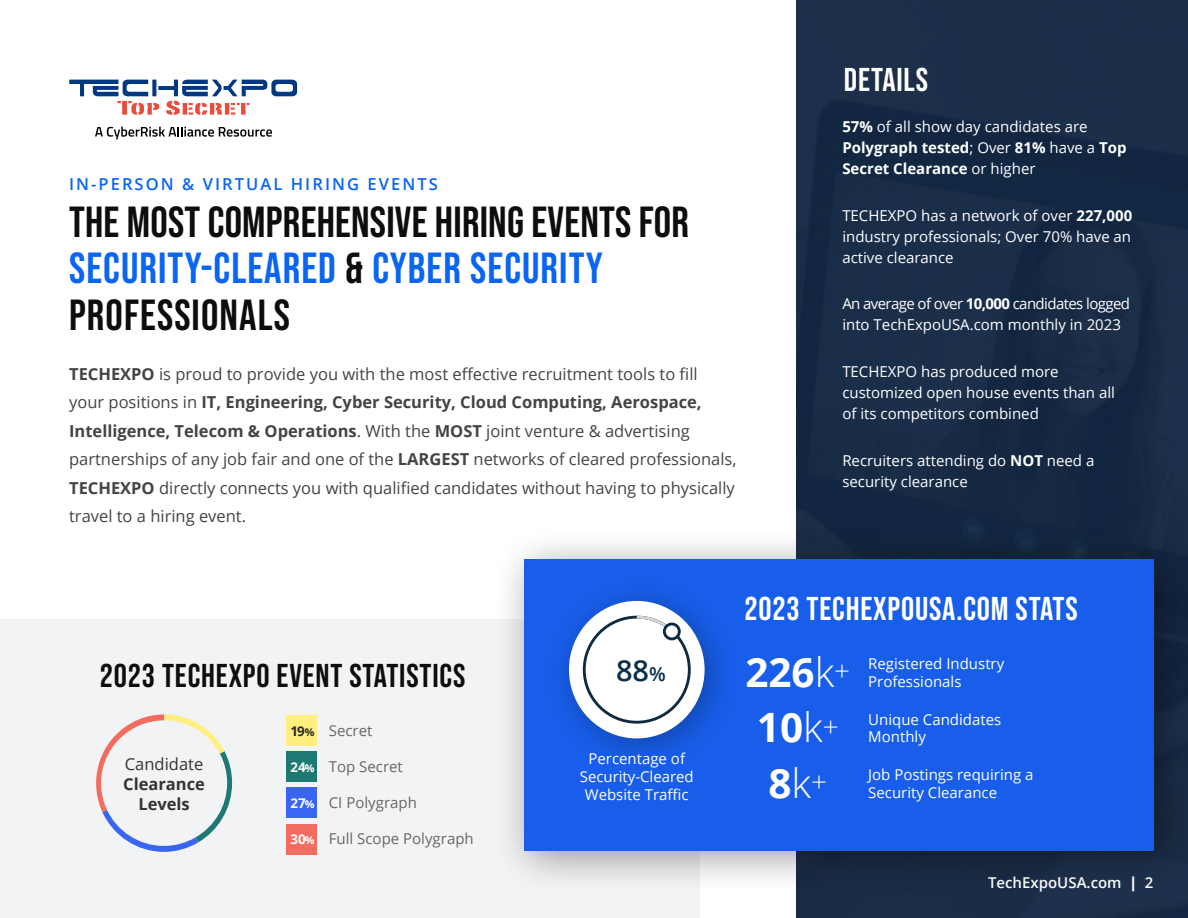
<style>
.page{position:relative;width:1188px;height:918px;background:#fff}
.page>*{position:absolute;margin:0;border:0;box-sizing:border-box;transform-origin:0 0}
.t1{font:43.5px/46.5px "Bebas Neue";letter-spacing:.025em;color:#0c0e0e}
.t2{font:700 40.5px/55.5px "Open Sans";color:#fff}
.t3{font:33px "Bebas Neue";letter-spacing:.025em;color:#fff}
.t4{font:33px "Bebas Neue";letter-spacing:.025em;color:#0c0e0e}
.t5{font:600 28.95px "Open Sans";color:#09304d}
.t6{font:16.5px/28.5px "Open Sans";color:#444}
.t7{font:600 16.5px "Open Sans";letter-spacing:.125em;color:#0a65f2}
.t8{font:700 16.5px/19.8px "Open Sans";color:#343433;text-align:center}
.t9{font:16.5px "Open Sans";color:#343433}
.t10{font:15px/21px "Open Sans";color:#fff}
.t11{font:15px/21px "Open Sans";letter-spacing:-.02em;color:#fff}
.t12{font:15px "Open Sans";color:#666767}
.t13{font:600 15px "Open Sans";color:#fff}
.t14{font:700 13.5px "Open Sans";color:#fff}
.t15{font:700 13.5px "Open Sans";color:#292829}
.s1{color:#0a65f2}
.s2{font-weight:700}
.s3{font-size:10.8px}
.s4{font-size:19.35px}
.s5{font-weight:300}
.s6{font-weight:300;font-size:27.9px}
.s7{font-weight:800}
</style>
<div class="page">
<div style="left:0;top:620px;width:700px;height:298px;background:#f1f3f4"></div>
<div style="left:796px;top:0;width:392px;height:918px;background:#1a2d47"></div>
<div style="left:493px;top:528px;width:695px;height:367px;background:#000;opacity:.39"></div>
<div style="left:524px;top:559px;width:629px;height:292px;background:#185eea"></div>
<div style="left:286px;top:715px;width:31px;height:31px;background:#feef7e"></div>
<div style="left:286px;top:751px;width:31px;height:31px;background:#1e7975"></div>
<div style="left:286px;top:788px;width:31px;height:30px;background:#3a65f2"></div>
<div style="left:286px;top:824px;width:31px;height:30px;background:#f26d5f"></div>
<svg style="left:69px;top:80px;width:228px;height:35px"></svg>
<svg style="left:95px;top:127px;width:177px;height:12px"></svg>
<svg style="left:96px;top:714px;width:136px;height:138px"></svg>
<div style="left:544px;top:576px;width:195px;height:197px;background:#000;opacity:.28"></div>
<div style="left:569px;top:601px;width:136px;height:137px;background:#fff;border-radius:50%"></div>
<div style="left:583px;top:616px;width:108px;height:108px;border:3px solid #0e2b42;border-radius:50%"></div>
<svg style="left:634px;top:614px;width:48px;height:27px"></svg>
<div style="left:664px;top:624px;width:15px;height:15px;background:#fff;border-radius:50%"></div>
<div style="left:663px;top:623px;width:18px;height:17px;border:3px solid #0e2b42;border-radius:50%"></div>
<p class="t7" style="left:69px;top:173px;width:370px">IN-PERSON &amp; VIRTUAL HIRING EVENTS</p>
<h1 class="t1" style="left:69px;top:198px;width:622px">THE MOST COMPREHENSIVE HIRING EVENTS FOR<br><span class="s1">SECURITY-CLEARED</span> &amp; <span class="s1">CYBER SECURITY<br></span>PROFESSIONALS</h1>
<p class="t6" style="left:69px;top:359px;width:669px"><span class="s2">TECHEXPO</span> is proud to provide you with the most effective recruitment tools to fill your positions in <span class="s2">IT, Engineering, Cyber Security, Cloud Computing, Aerospace, Intelligence, Telecom &amp; Operations</span>. With the <span class="s2">MOST</span> joint venture &amp; advertising partnerships of any job fair and one of the <span class="s2">LARGEST</span> networks of cleared professionals, <span class="s2">TECHEXPO</span> directly connects you with qualified candidates without having to physically travel to a hiring event.</p>
<h3 class="t3" style="left:844px;top:61px;width:86px">DETAILS</h3>
<p class="t10" style="left:842px;top:116px;width:286px"><span class="s2">57%</span> of all show day candidates are<br><span class="s2">Polygraph tested</span>; Over <span class="s2">81%</span> have a <span class="s2">Top<br>Secret Clearance</span> or higher</p>
<p class="t10" style="left:842px;top:204px;width:291px;text-align:justify">TECHEXPO has a network of over <span class="s2">227,000 </span>industry professionals; Over 70% have an active clearance</p>
<p class="t11" style="left:842px;top:293px;width:289px">An average of over <span class="s2">10,000</span> candidates logged into TechExpoUSA.com monthly in 2023</p>
<p class="t10" style="left:842px;top:361px;width:274px">TECHEXPO has produced more customized open house events than all of its competitors combined</p>
<p class="t10" style="left:842px;top:449px;width:254px">Recruiters attending do <span class="s2">NOT</span> need a security clearance</p>
<h3 class="t4" style="left:100px;top:657px;width:367px">2023 TECHEXPO EVENT STATISTICS</h3>
<p class="t12" style="left:329px;top:720px;width:45px">Secret</p>
<p class="t12" style="left:329px;top:756px;width:76px">Top Secret</p>
<p class="t12" style="left:329px;top:793px;width:90px">CI Polygraph</p>
<p class="t12" style="left:329px;top:829px;width:146px">Full Scope Polygraph</p>
<p class="t15" style="left:291px;top:721px;width:25px">19<span class="s3">%</span></p>
<p class="t14" style="left:291px;top:757px;width:26px">24<span class="s3">%</span></p>
<p class="t14" style="left:291px;top:794px;width:26px">27<span class="s3">%</span></p>
<p class="t14" style="left:291px;top:830px;width:25px">30<span class="s3">%</span></p>
<p class="t9" style="left:125px;top:753px;width:80px">Candidate</p>
<p class="t8" style="left:123px;top:774px;width:83px">Clearance<br>Levels</p>
<h3 class="t5" style="left:616px;top:650px;width:51px">88<span class="s4">%</span></h3>
<p class="t10" style="left:580px;top:749px;width:115px;line-height:18px;text-align:center">Percentage of<br>Security-Cleared<br>Website Traffic</p>
<h3 class="t3" style="left:744px;top:590px;width:335px">2023 TECHEXPOUSA.COM STATS</h3>
<h2 class="t2" style="left:745px;top:644px;width:106px">226<span class="s5">k</span><span class="s6">+<br></span>10<span class="s5">k</span><span class="s6">+<br></span>8<span class="s5">k</span><span class="s6">+</span></h2>
<p class="t10" style="left:868px;top:655px;width:138px;line-height:17.5px">Registered Industry<br>Professionals</p>
<p class="t10" style="left:868px;top:710px;width:134px;line-height:17.5px">Unique Candidates<br>Monthly</p>
<p class="t10" style="left:868px;top:766px;width:167px;line-height:17.5px">Job Postings requiring a<br>Security Clearance</p>
<p class="t13" style="left:988px;top:873px;width:167px">TechExpoUSA.com <span class="s7">|</span> 2</p>
</div>
